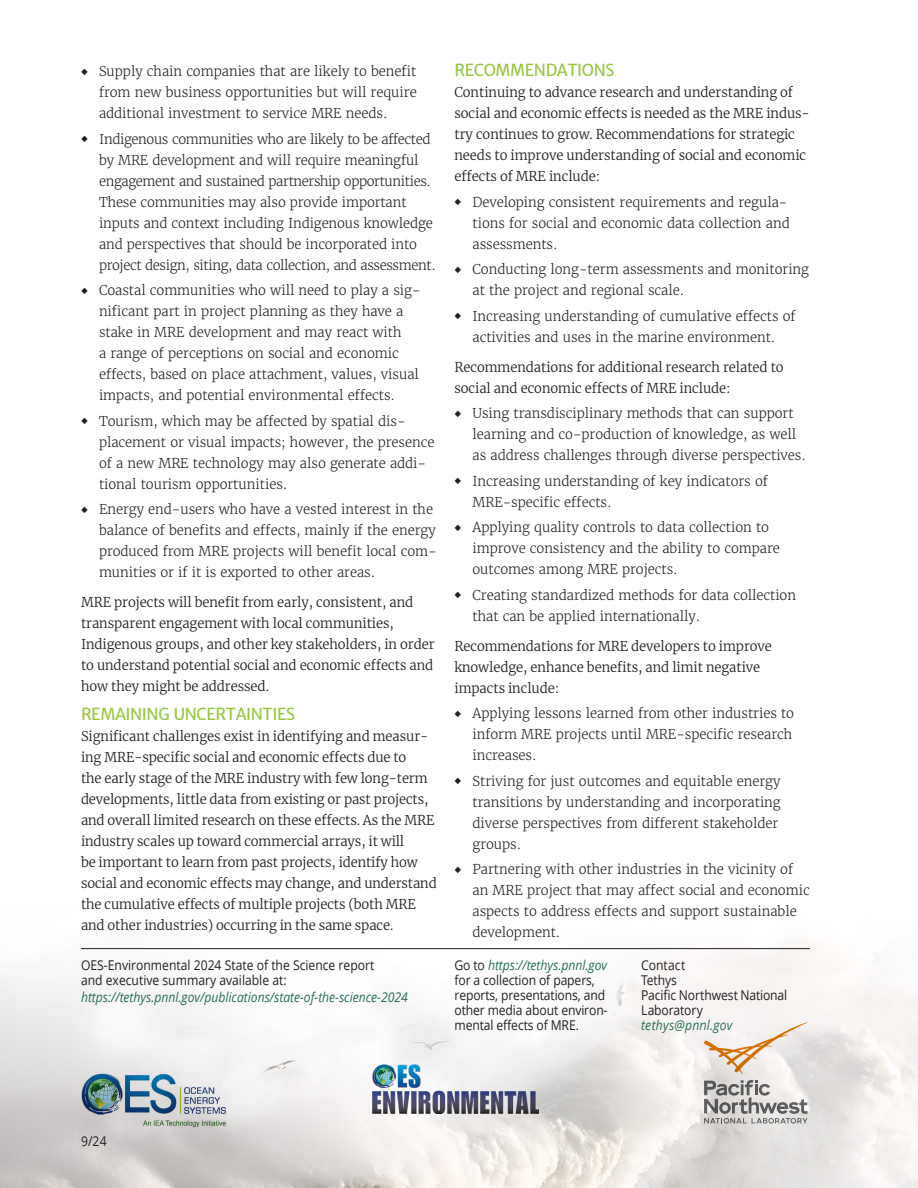
<style>
.page{position:relative;width:918px;height:1188px;background:#fff}
.page>*{position:absolute;margin:0;border:0;box-sizing:border-box;transform-origin:0 0}
.A____1_1_1{font:16.5px "Merriweather Sans";letter-spacing:-.025em;color:#94c83c}
.t1{font:300 13.5px/21px "Merriweather";letter-spacing:-.005em;color:#231f20}
.BodyAftersub3{font:300 13.5px/21px "Merriweather";letter-spacing:-.01em;color:#231f20}
.A_Body_2{font:300 13.5px/21px "Merriweather";letter-spacing:-.005em;color:#231f20}
.t2{font:13.5px/15px "Open Sans";letter-spacing:-.01em;color:#231f20;scale:.9 1}
.t3{font:italic 13.5px "Open Sans";color:#286f55;scale:.9 1}
.t4{font:italic 13.5px "Open Sans";letter-spacing:.02em;color:#286f55;scale:.9 1}
.s1{font-style:italic;color:#286f55}
</style>
<div class="page">
<img style="left:0;top:943px;width:918px;height:245px">
<hr style="left:81px;top:948px;width:729px;height:1px;background:#231f20">
<img style="left:371px;top:1063px;width:168px;height:51px">
<img style="left:81px;top:1073px;width:146px;height:55px">
<svg style="left:704px;top:1022px;width:104px;height:52px"></svg>
<svg style="left:704px;top:1080px;width:104px;height:44px"></svg>
<p class="t1" style="left:99px;top:61px;width:319px;text-align:justify;text-indent:-18px">◆ Supply chain companies that are likely to benefit from new business opportunities but will require additional investment to service MRE needs.</p>
<p class="t1" style="left:99px;top:128px;width:338px;text-indent:-18px">◆ Indigenous communities who are likely to be affected by MRE development and will require meaningful engagement and sustained partnership opportunities.<br>These communities may also provide important inputs and context including Indigenous knowledge and perspectives that should be incorporated into project design, siting, data collection, and assessment.</p>
<p class="t1" style="left:99px;top:280px;width:323px;text-indent:-18px">◆ Coastal communities who will need to play a sig&shy;nificant part in project planning as they have a stake in MRE development and may react with<br>a range of perceptions on social and economic effects, based on place attachment, values, visual impacts, and potential environmental effects.</p>
<p class="t1" style="left:99px;top:410px;width:337px;text-indent:-18px">◆ Tourism, which may be affected by spatial dis&shy;placement or visual impacts; however, the presence of a new MRE technology may also generate addi&shy;tional tourism opportunities.</p>
<p class="t1" style="left:99px;top:499px;width:339px;text-indent:-18px">◆ Energy end-users who have a vested interest in the balance of benefits and effects, mainly if the energy produced from MRE projects will benefit local com&shy;munities or if it is exported to other areas.</p>
<p class="A_Body_2" style="left:81px;top:591px;width:355px">MRE projects will benefit from early, consistent, and transparent engagement with local communities, Indigenous groups, and other key stakeholders, in order to understand potential social and economic effects and how they might be addressed.</p>
<p class="A____1_1_1" style="left:81px;top:704px;width:215px">REMAINING UNCERTAINTIES</p>
<p class="BodyAftersub3" style="left:81px;top:725px;width:357px">Significant challenges exist in identifying and measur&shy;ing MRE-specific social and economic effects due to<br>the early stage of the MRE industry with few long-term developments, little data from existing or past projects, and overall limited research on these effects. As the MRE industry scales up toward commercial arrays, it will<br>be important to learn from past projects, identify how social and economic effects may change, and understand the cumulative effects of multiple projects (both MRE and other industries) occurring in the same space.</p>
<p class="t2" style="left:81px;top:957px;width:328px">OES-Environmental 2024 State of the Science report and executive summary available at:</p>
<p class="t3" style="left:81px;top:988px;width:365px">https://tethys.pnnl.gov/publications/state-of-the-science-2024</p>
<p class="A____1_1_1" style="left:454px;top:60px;width:161px">RECOMMENDATIONS</p>
<p class="BodyAftersub3" style="left:454px;top:81px;width:357px">Continuing to advance research and understanding of social and economic effects is needed as the MRE indus&shy;try continues to grow. Recommendations for strategic needs to improve understanding of social and economic effects of MRE include:</p>
<p class="t1" style="left:472px;top:191px;width:319px;text-indent:-18px">◆ Developing consistent requirements and regula&shy;tions for social and economic data collection and assessments.</p>
<p class="t1" style="left:472px;top:259px;width:338px;text-indent:-18px">◆ Conducting long-term assessments and monitoring at the project and regional scale.</p>
<p class="t1" style="left:454px;top:305px;width:343px;text-align:center">◆ Increasing understanding of cumulative effects of activities and uses in the marine environment.</p>
<p class="A_Body_2" style="left:454px;top:356px;width:331px">Recommendations for additional research related to social and economic effects of MRE include:</p>
<p class="t1" style="left:472px;top:403px;width:335px;text-indent:-18px">◆ Using transdisciplinary methods that can support learning and co-production of knowledge, as well as address challenges through diverse perspectives.</p>
<p class="t1" style="left:472px;top:470px;width:297px;text-indent:-18px">◆ Increasing understanding of key indicators of<br>MRE-specific effects.</p>
<p class="t1" style="left:472px;top:517px;width:309px;text-indent:-18px">◆ Applying quality controls to data collection to improve consistency and the ability to compare outcomes among MRE projects.</p>
<p class="t1" style="left:472px;top:584px;width:325px;text-indent:-18px">◆ Creating standardized methods for data collection that can be applied internationally.</p>
<p class="A_Body_2" style="left:454px;top:635px;width:319px">Recommendations for MRE developers to improve knowledge, enhance benefits, and limit negative impacts include:</p>
<p class="t1" style="left:472px;top:703px;width:323px;text-indent:-18px">◆ Applying lessons learned from other industries to inform MRE projects until MRE-specific research increases.</p>
<p class="t1" style="left:472px;top:770px;width:310px;text-indent:-18px">◆ Striving for just outcomes and equitable energy transitions by understanding and incorporating diverse perspectives from different stakeholder groups.</p>
<p class="t1" style="left:472px;top:859px;width:339px;text-indent:-18px">◆ Partnering with other industries in the vicinity of an MRE project that may affect social and economic aspects to address effects and support sustainable development.</p>
<p class="t2" style="left:454px;top:957px;width:172px">Go to <span class="s1">https://tethys.pnnl.gov </span>for a collection of papers, reports, presentations, and other media about environ&shy;mental effects of MRE.</p>
<p class="t2" style="left:641px;top:957px;width:164px">Contact<br>Tethys<br>Pacific Northwest National<br>Laboratory</p>
<p class="t4" style="left:641px;top:1016px;width:103px">tethys@pnnl.gov</p>
<p class="t2" style="left:81px;top:1133px;width:30px">9/24</p>
</div>
